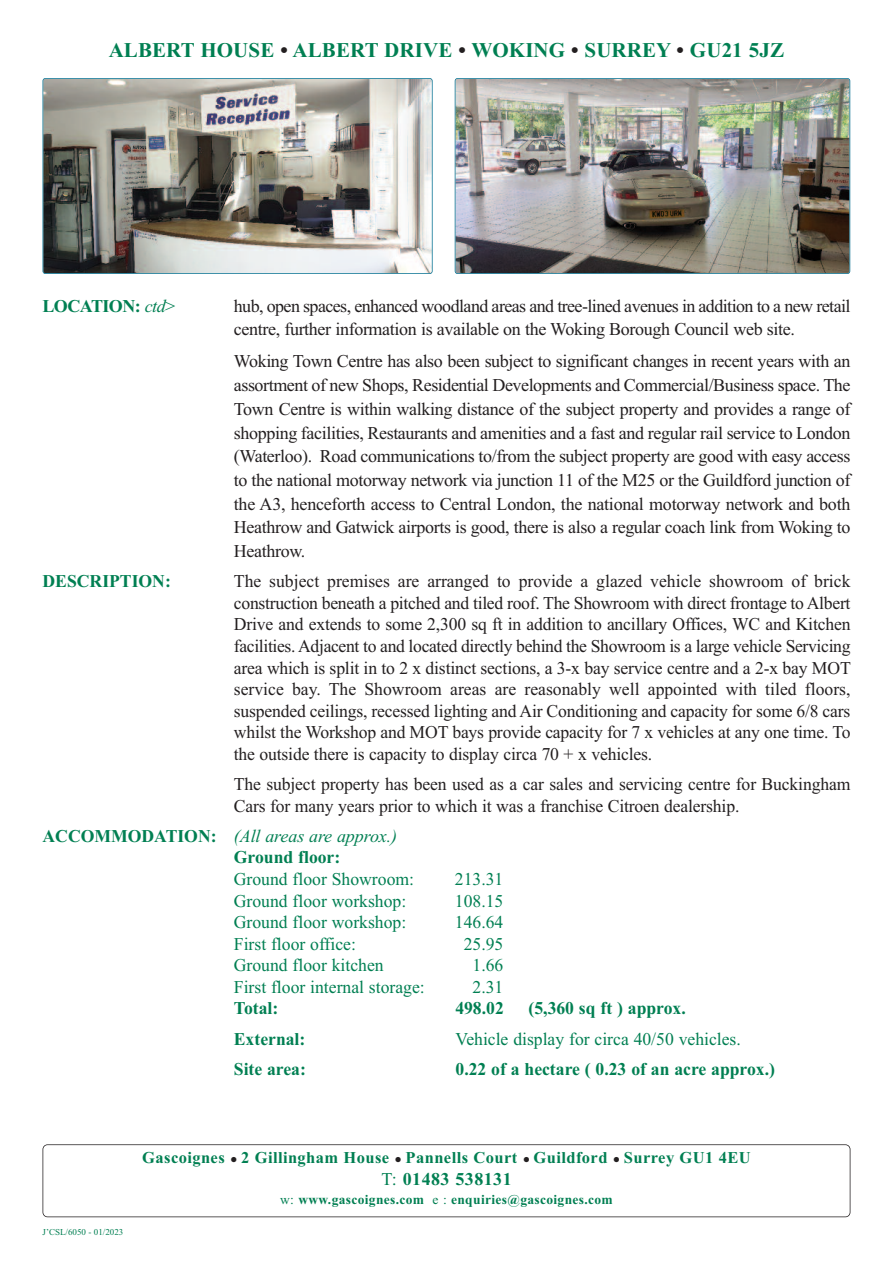
<style>
.page{position:relative;width:893px;height:1263px;background:#fff}
.page>*{position:absolute;margin:0;border:0;box-sizing:border-box;transform-origin:0 0}
.t1{font:700 21px "Times New Roman";letter-spacing:.005em;color:#007f52}
.t2{font:18px/23.7px "Times New Roman";letter-spacing:-.02em;color:#231f20}
.t3{font:18px "Times New Roman";color:#007f52}
.t4{font:700 18px/21.6px "Times New Roman";color:#007f52}
.t5{font:700 18px "Times New Roman";letter-spacing:.025em;color:#007f52}
.t6{font:700 18px "Times New Roman";letter-spacing:-.03em;color:#007f52}
.t7{font:700 16.5px "Times New Roman";letter-spacing:.025em;color:#007f52}
.t8{font:700 13.5px "Times New Roman";letter-spacing:.025em;color:#007f52}
.t9{font:9px "Times New Roman";color:#007f52}
.s1{color:#231f20}
.s2{font-weight:400;font-style:italic}
.s3{font-family:"Verdana";font-size:10.5px;color:#231f20}
.s4{font-weight:400}
</style>
<div class="page">
<div style="left:43px;top:1144px;width:807px;height:73px;border:2px solid #231f20;border-radius:5px"></div>
<img style="left:43px;top:79px;width:388px;height:194px;border-radius:2px">
<div style="left:43px;top:78px;width:390px;height:196px;border:2px solid #047091;border-radius:3px"></div>
<img style="left:455px;top:79px;width:394px;height:194px;border-radius:2px">
<div style="left:455px;top:78px;width:395px;height:196px;border:2px solid #047091;border-radius:3px"></div>
<p class="t1" style="left:109px;top:37px;width:677px">ALBERT HOUSE <span class="s1">•</span> ALBERT DRIVE <span class="s1">•</span> WOKING <span class="s1">•</span> SURREY <span class="s1">•</span> GU21 5JZ</p>
<p class="t6" style="left:43px;top:295px;width:136px">LOCATION: <span class="s2">ctd&gt;</span></p>
<p class="t2" style="left:234px;top:293px;width:618px">hub, open spaces, enhanced woodland areas and tree-lined avenues in addition to a new retail centre, further information is available on the Woking Borough Council web site.</p>
<p class="t2" style="left:234px;top:349px;width:618px;text-align:justify">Woking Town Centre has also been subject to significant changes in recent years with an assortment of new Shops, Residential Developments and Commercial/Business space. The Town Centre is within walking distance of the subject property and provides a range of shopping facilities, Restaurants and amenities and a fast and regular rail service to London (Waterloo). Road communications to/from the subject property are good with easy access to the national motorway network via junction 11 of the M25 or the Guildford junction of the A3, henceforth access to Central London, the national motorway network and both Heathrow and Gatwick airports is good, there is also a regular coach link from Woking to Heathrow.</p>
<p class="t4" style="left:43px;top:570px;width:130px">DESCRIPTION:</p>
<p class="t2" style="left:234px;top:570px;width:618px;line-height:21.6px;text-align:justify">The subject premises are arranged to provide a glazed vehicle showroom of brick construction beneath a pitched and tiled roof. The Showroom with direct frontage to Albert Drive and extends to some 2,300 sq ft in addition to ancillary Offices, WC and Kitchen facilities. Adjacent to and located directly behind the Showroom is a large vehicle Servicing area which is split in to 2 x distinct sections, a 3-x bay service centre and a 2-x bay MOT service bay. The Showroom areas are reasonably well appointed with tiled floors, suspended ceilings, recessed lighting and Air Conditioning and capacity for some 6/8 cars whilst the Workshop and MOT bays provide capacity for 7 x vehicles at any one time. To the outside there is capacity to display circa 70 + x vehicles.</p>
<p class="t2" style="left:234px;top:773px;width:618px;line-height:21.6px">The subject property has been used as a car sales and servicing centre for Buckingham<br>Cars for many years prior to which it was a franchise Citroen dealership.</p>
<p class="t4" style="left:234px;top:825px;width:165px;text-indent:-191px">ACCOMMODATION: <span class="s2">(All areas are approx.)<br></span>Ground floor:</p>
<p class="t3" style="left:234px;top:868px;width:182px">Ground floor Showroom:</p>
<p class="t3" style="left:455px;top:868px;width:50px">213.31</p>
<p class="t3" style="left:234px;top:890px;width:174px">Ground floor workshop:</p>
<p class="t3" style="left:455px;top:890px;width:50px">108.15</p>
<p class="t3" style="left:234px;top:911px;width:174px">Ground floor workshop:</p>
<p class="t3" style="left:455px;top:911px;width:50px">146.64</p>
<p class="t3" style="left:234px;top:933px;width:124px">First floor office:</p>
<p class="t3" style="left:464px;top:933px;width:41px">25.95</p>
<p class="t3" style="left:234px;top:955px;width:151px">Ground floor kitchen</p>
<p class="t3" style="left:473px;top:955px;width:32px">1.66</p>
<p class="t3" style="left:234px;top:976px;width:192px">First floor internal storage:</p>
<p class="t3" style="left:473px;top:976px;width:32px">2.31</p>
<p class="t4" style="left:234px;top:997px;width:46px">Total:</p>
<p class="t4" style="left:455px;top:997px;width:50px">498.02</p>
<p class="t4" style="left:529px;top:997px;width:159px">(5,360 sq ft ) approx.</p>
<p class="t4" style="left:234px;top:1028px;width:73px">External:</p>
<p class="t3" style="left:456px;top:1028px;width:287px">Vehicle display for circa 40/50 vehicles.</p>
<p class="t4" style="left:234px;top:1057px;width:74px">Site area:</p>
<p class="t4" style="left:456px;top:1057px;width:321px">0.22 of a hectare ( 0.23 of an acre approx.)</p>
<p class="t9" style="left:43px;top:1227px;width:82px">J’CSL/6050 - 01/2023</p>
<p class="t7" style="left:142px;top:1147px;width:610px">Gascoignes <span class="s3">•</span> 2 Gillingham House <span class="s3">•</span> Pannells Court <span class="s3">•</span> Guildford <span class="s3">•</span> Surrey GU1 4EU</p>
<p class="t5" style="left:381px;top:1168px;width:132px"><span class="s4">T:</span> 01483 538131</p>
<p class="t8" style="left:280px;top:1191px;width:334px"><span class="s4">w:</span> www.gascoignes.com <span class="s4">e :</span> enquiries@gascoignes.com</p>
</div>
